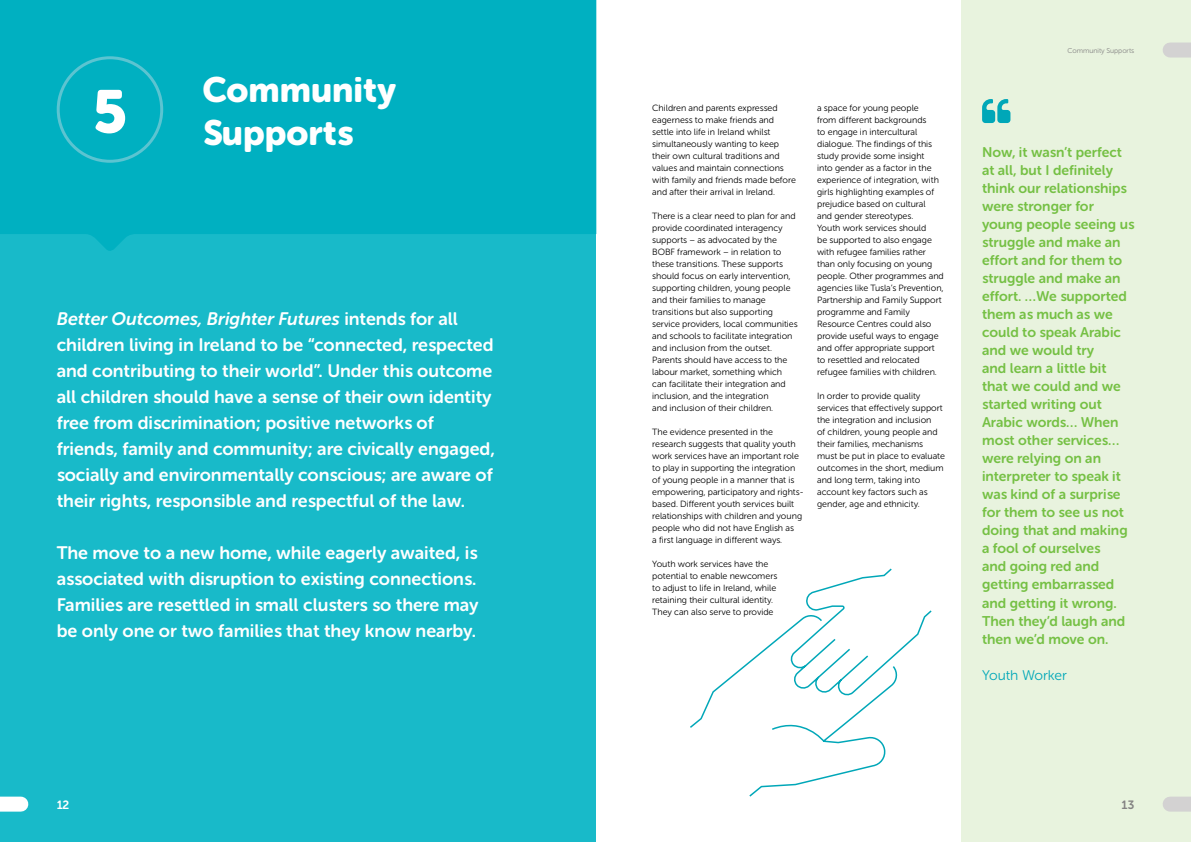
<style>
.page{position:relative;width:1191px;height:842px;background:#fff}
.page>*{position:absolute;margin:0;border:0;box-sizing:border-box;transform-origin:0 0}
.t1{font:60px "Museo Sans Rounded 900";color:#fff}
.t2{font:35px/43px "Museo Sans Rounded 900";color:#fff}
.t3{font:18px/26px "Museo Sans Rounded 700";color:#fff}
.t4{font:14px/18px "Museo Sans Rounded 700";color:#75c044}
.t5{font:14px "Museo Sans Rounded 300";color:#00a7b8}
.t6{font:12px "Museo Sans Rounded 700";color:#fff}
.t7{font:12px "Museo Sans Rounded 700";color:#848383}
.t8{font:9px/12px "Museo Sans Rounded 300";color:#000}
.t9{font:7px "Museo Sans Rounded 300";color:#848383}
.s1{font-style:italic}
</style>
<div class="page">
<div style="left:0;top:0;width:595px;height:842px;background:#18bac9"></div>
<svg style="left:0;top:0;width:596px;height:253px;background:#02b0c1"></svg>
<div style="left:961px;top:0;width:230px;height:842px;background:#e8f3de"></div>
<svg style="left:982px;top:99px;width:28px;height:24px"></svg>
<svg style="left:690px;top:568px;width:242px;height:229px"></svg>
<div style="left:57px;top:56px;width:106px;height:107px;border:3px solid #5bc4d1;border-radius:50%"></div>
<div style="left:1170px;top:43px;width:21px;height:15px;background:#d3d2d2"></div>
<div style="left:1170px;top:797px;width:21px;height:15px;background:#d3d2d2"></div>
<div style="left:0;top:797px;width:21px;height:15px;background:#fff"></div>
<h1 class="t1" style="left:91px;top:78px;width:36px">5</h1>
<h2 class="t2" style="left:202px;top:68px;width:195px">Community<br>Supports</h2>
<p class="t3" style="left:57px;top:306px;width:439px"><span class="s1">Better Outcomes, Brighter Futures</span> intends for all children living in Ireland to be “connected, respected and contributing to their world”. Under this outcome all children should have a sense of their own identity free from discrimination; positive networks of friends, family and community; are civically engaged, socially and environmentally conscious; are aware of their rights, responsible and respectful of the law.</p>
<h3 class="t3" style="left:57px;top:540px;width:423px;text-align:justify">The move to a new home, while eagerly awaited, is associated with disruption to existing connections.<br>Families are resettled in small clusters so there may be only one or two families that they know nearby.</h3>
<p class="t8" style="left:652px;top:102px;width:145px">Children and parents expressed eagerness to make friends and settle into life in Ireland whilst simultaneously wanting to keep their own cultural traditions and values and maintain connections with family and friends made before and after their arrival in Ireland.</p>
<p class="t8" style="left:652px;top:210px;width:147px">There is a clear need to plan for and provide coordinated interagency supports – as advocated by the BOBF framework – in relation to these transitions. These supports should focus on early intervention, supporting children, young people and their families to manage transitions but also supporting service providers, local communities and schools to facilitate integration and inclusion from the outset.<br>Parents should have access to the labour market, something which can facilitate their integration and inclusion, and the integration<br>and inclusion of their children.</p>
<p class="t8" style="left:652px;top:426px;width:153px">The evidence presented in the research suggests that quality youth work services have an important role to play in supporting the integration of young people in a manner that is empowering, participatory and rights&shy;based. Different youth services built relationships with children and young people who did not have English as<br>a first language in different ways.</p>
<p class="t8" style="left:652px;top:558px;width:126px">Youth work services have the potential to enable newcomers to adjust to life in Ireland, while retaining their cultural identity.<br>They can also serve to provide</p>
<p class="t8" style="left:817px;top:102px;width:128px">a space for young people<br>from different backgrounds<br>to engage in intercultural dialogue. The findings of this study provide some insight<br>into gender as a factor in the experience of integration, with girls highlighting examples of prejudice based on cultural<br>and gender stereotypes.<br>Youth work services should<br>be supported to also engage with refugee families rather than only focusing on young people. Other programmes and agencies like Tusla’s Prevention,<br>Partnership and Family Support programme and Family<br>Resource Centres could also provide useful ways to engage and offer appropriate support to resettled and relocated refugee families with children.</p>
<p class="t8" style="left:817px;top:390px;width:129px">In order to provide quality services that effectively support the integration and inclusion<br>of children, young people and their families, mechanisms must be put in place to evaluate outcomes in the short, medium and long term, taking into account key factors such as gender, age and ethnicity.</p>
<p class="t9" style="left:1067px;top:47px;width:68px">Community Supports</p>
<p class="t4" style="left:982px;top:144px;width:154px">Now, it wasn’t perfect at all, but I definitely think our relationships were stronger for young people seeing us struggle and make an effort and for them to struggle and make an effort. …We supported them as much as we could to speak Arabic and we would try<br>and learn a little bit that we could and we started writing out<br>Arabic words… When most other services… were relying on an interpreter to speak it was kind of a surprise for them to see us not doing that and making a fool of ourselves<br>and going red and getting embarrassed and getting it wrong.<br>Then they’d laugh and then we’d move on.</p>
<h3 class="t5" style="left:982px;top:667px;width:86px">Youth Worker</h3>
<h3 class="t6" style="left:57px;top:798px;width:14px">12</h3>
<h3 class="t7" style="left:1121px;top:798px;width:14px">13</h3>
</div>
